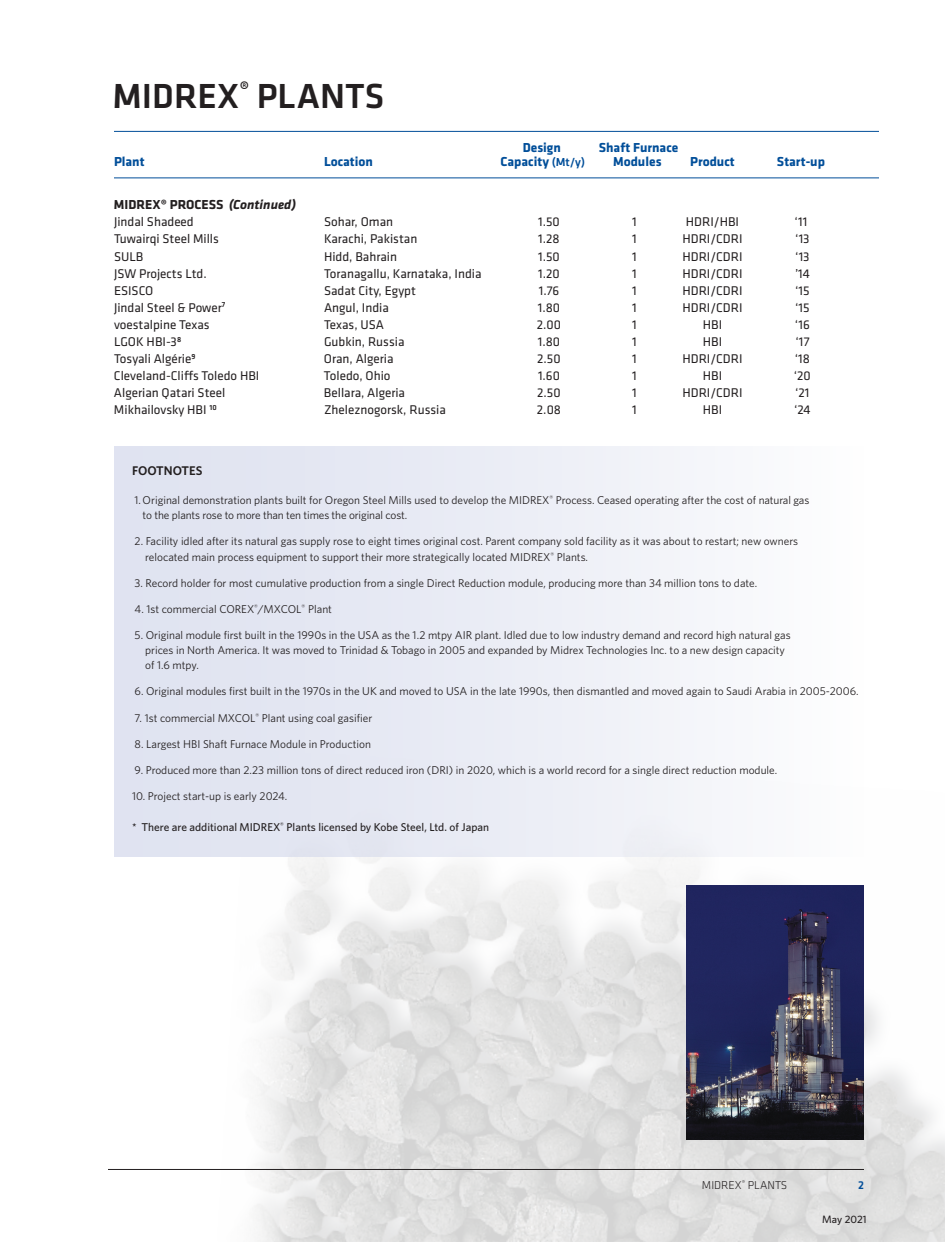
<style>
.page{position:relative;width:945px;height:1242px;background:#fff}
.page>*{position:absolute;margin:0;border:0;box-sizing:border-box;transform-origin:0 0}
.t1{font:500 36.15px "Klavika";color:#231f20}
.t2{font:700 13.5px "Klavika";color:#014e99}
.t3{font:700 13.5px "Klavika";color:#231f20}
.t4{font:13.2px "Klavika";color:#231f20}
.t5{font:600 12.6px "Whitney";color:#231f20}
.t6{font:300 11.85px "Klavika";color:#231f20}
.t7{font:500 11.85px "Klavika";color:#014e99}
.t8{font:11.4px/15.1px "Whitney";color:#231f20}
.t9{font:500 11.4px "Whitney";color:#231f20}
.t10{font:500 10.65px "Whitney";letter-spacing:.005em;color:#231f20}
.s1{font-weight:500;font-size:12px}
.s2{font-style:italic}
</style>
<div class="page">
<img style="left:203px;top:856px;width:742px;height:386px">
<hr style="left:108px;top:1169px;width:756px;height:1px;background:#231f20">
<hr style="left:114px;top:131px;width:765px;height:1px;background:#014e99">
<hr style="left:114px;top:178px;width:765px;height:1px;background:#014e99">
<img style="left:687px;top:886px;width:177px;height:254px">
<div style="left:114px;top:446px;width:750px;height:410px;background:linear-gradient(to right,#dce0ef,#fbfcfd)"></div>
<h1 class="t1" style="left:112px;top:72px;width:273px">MIDREX<sup>®</sup> PLANTS</h1>
<p class="t2" style="left:523px;top:138px;width:40px">Design</p>
<p class="t2" style="left:599px;top:138px;width:81px">Shaft Furnace</p>
<p class="t2" style="left:114px;top:152px;width:32px">Plant</p>
<p class="t2" style="left:324px;top:152px;width:51px">Location</p>
<p class="t2" style="left:501px;top:152px;width:86px">Capacity <span class="s1">(Mt/y)</span></p>
<p class="t2" style="left:613px;top:152px;width:50px">Modules</p>
<p class="t2" style="left:690px;top:152px;width:46px">Product</p>
<p class="t2" style="left:777px;top:152px;width:50px">Start-up</p>
<p class="t3" style="left:114px;top:195px;width:183px">MIDREX® PROCESS <span class="s2">(Continued)</span></p>
<p class="t4" style="left:114px;top:213px;width:81px">Jindal Shadeed</p>
<p class="t4" style="left:324px;top:213px;width:71px">Sohar, Oman</p>
<p class="t4" style="left:538px;top:213px;width:23px">1.50</p>
<p class="t4" style="left:632px;top:213px;width:6px">1</p>
<p class="t4" style="left:686px;top:213px;width:55px">HDRI/HBI</p>
<p class="t4" style="left:795px;top:213px;width:14px">‘11</p>
<p class="t4" style="left:114px;top:230px;width:106px">Tuwairqi Steel Mills</p>
<p class="t4" style="left:324px;top:230px;width:95px">Karachi, Pakistan</p>
<p class="t4" style="left:538px;top:230px;width:23px">1.28</p>
<p class="t4" style="left:632px;top:230px;width:6px">1</p>
<p class="t4" style="left:682px;top:230px;width:62px">HDRI/CDRI</p>
<p class="t4" style="left:795px;top:230px;width:16px">‘13</p>
<p class="t4" style="left:114px;top:248px;width:31px">SULB</p>
<p class="t4" style="left:324px;top:248px;width:75px">Hidd, Bahrain</p>
<p class="t4" style="left:538px;top:248px;width:23px">1.50</p>
<p class="t4" style="left:632px;top:248px;width:6px">1</p>
<p class="t4" style="left:682px;top:248px;width:62px">HDRI/CDRI</p>
<p class="t4" style="left:795px;top:248px;width:16px">‘13</p>
<p class="t4" style="left:114px;top:265px;width:94px">JSW Projects Ltd.</p>
<p class="t4" style="left:324px;top:265px;width:159px">Toranagallu, Karnataka, India</p>
<p class="t4" style="left:538px;top:265px;width:23px">1.20</p>
<p class="t4" style="left:632px;top:265px;width:6px">1</p>
<p class="t4" style="left:682px;top:265px;width:62px">HDRI/CDRI</p>
<p class="t4" style="left:795px;top:265px;width:16px">’14</p>
<p class="t4" style="left:114px;top:282px;width:41px">ESISCO</p>
<p class="t4" style="left:324px;top:282px;width:94px">Sadat City, Egypt</p>
<p class="t4" style="left:539px;top:282px;width:22px">1.76</p>
<p class="t4" style="left:632px;top:282px;width:6px">1</p>
<p class="t4" style="left:682px;top:282px;width:62px">HDRI/CDRI</p>
<p class="t4" style="left:795px;top:282px;width:16px">‘15</p>
<p class="t4" style="left:114px;top:299px;width:113px">Jindal Steel &amp; Power<sup>7</sup></p>
<p class="t4" style="left:324px;top:299px;width:66px">Angul, India</p>
<p class="t4" style="left:538px;top:299px;width:24px">1.80</p>
<p class="t4" style="left:632px;top:299px;width:6px">1</p>
<p class="t4" style="left:682px;top:299px;width:62px">HDRI/CDRI</p>
<p class="t4" style="left:795px;top:299px;width:16px">‘15</p>
<p class="t4" style="left:114px;top:316px;width:97px">voestalpine Texas</p>
<p class="t4" style="left:324px;top:316px;width:62px">Texas, USA</p>
<p class="t4" style="left:537px;top:316px;width:26px">2.00</p>
<p class="t4" style="left:632px;top:316px;width:6px">1</p>
<p class="t4" style="left:703px;top:316px;width:21px">HBI</p>
<p class="t4" style="left:795px;top:316px;width:16px">‘16</p>
<p class="t4" style="left:114px;top:333px;width:69px">LGOK HBI-3<sup>8</sup></p>
<p class="t4" style="left:324px;top:333px;width:82px">Gubkin, Russia</p>
<p class="t4" style="left:538px;top:333px;width:24px">1.80</p>
<p class="t4" style="left:632px;top:333px;width:6px">1</p>
<p class="t4" style="left:703px;top:333px;width:21px">HBI</p>
<p class="t4" style="left:795px;top:333px;width:16px">‘17</p>
<p class="t4" style="left:114px;top:350px;width:83px">Tosyali Algérie<sup>9</sup></p>
<p class="t4" style="left:324px;top:350px;width:71px">Oran, Algeria</p>
<p class="t4" style="left:537px;top:350px;width:25px">2.50</p>
<p class="t4" style="left:632px;top:350px;width:6px">1</p>
<p class="t4" style="left:682px;top:350px;width:62px">HDRI/CDRI</p>
<p class="t4" style="left:795px;top:350px;width:17px">‘18</p>
<p class="t4" style="left:114px;top:367px;width:147px">Cleveland-Cliffs Toledo HBI</p>
<p class="t4" style="left:324px;top:367px;width:68px">Toledo, Ohio</p>
<p class="t4" style="left:538px;top:367px;width:23px">1.60</p>
<p class="t4" style="left:632px;top:367px;width:6px">1</p>
<p class="t4" style="left:703px;top:367px;width:21px">HBI</p>
<p class="t4" style="left:794px;top:367px;width:18px">‘20</p>
<p class="t4" style="left:114px;top:384px;width:113px">Algerian Qatari Steel</p>
<p class="t4" style="left:324px;top:384px;width:83px">Bellara, Algeria</p>
<p class="t4" style="left:537px;top:384px;width:25px">2.50</p>
<p class="t4" style="left:632px;top:384px;width:6px">1</p>
<p class="t4" style="left:682px;top:384px;width:62px">HDRI/CDRI</p>
<p class="t4" style="left:795px;top:384px;width:16px">‘21</p>
<p class="t4" style="left:114px;top:401px;width:104px">Mikhailovsky HBI <sup>10</sup></p>
<p class="t4" style="left:324px;top:401px;width:123px">Zheleznogorsk, Russia</p>
<p class="t4" style="left:537px;top:401px;width:26px">2.08</p>
<p class="t4" style="left:632px;top:401px;width:6px">1</p>
<p class="t4" style="left:703px;top:401px;width:21px">HBI</p>
<p class="t4" style="left:794px;top:401px;width:18px">‘24</p>
<p class="t5" style="left:132px;top:462px;width:72px">FOOTNOTES</p>
<p class="t8" style="left:143px;top:492px;width:668px;text-indent:-8px">1.Original demonstration plants built for Oregon Steel Mills used to develop the MIDREX<sup>®</sup> Process. Ceased operating after the cost of natural gas to the plants rose to more than ten times the original cost.</p>
<p class="t8" style="left:145px;top:534px;width:654px;text-indent:-11px">2. Facility idled after its natural gas supply rose to eight times original cost. Parent company sold facility as it was about to restart; new owners relocated main process equipment to support their more strategically located MIDREX<sup>®</sup> Plants.</p>
<p class="t8" style="left:135px;top:575px;width:624px">3. Record holder for most cumulative production from a single Direct Reduction module, producing more than 34 million tons to date.</p>
<p class="t8" style="left:135px;top:601px;width:199px">4. 1st commercial COREX<sup>®</sup>/MXCOL<sup>®</sup> Plant</p>
<p class="t8" style="left:145px;top:627px;width:647px;text-indent:-11px">5. Original module first built in the 1990s in the USA as the 1.2 mtpy AIR plant. Idled due to low industry demand and record high natural gas prices in North America. It was moved to Trinidad &amp; Tobago in 2005 and expanded by Midrex Technologies Inc. to a new design capacity of 1.6 mtpy.</p>
<p class="t8" style="left:135px;top:684px;width:726px">6. Original modules first built in the 1970s in the UK and moved to USA in the late 1990s, then dismantled and moved again to Saudi Arabia in 2005-2006.</p>
<p class="t8" style="left:135px;top:710px;width:239px">7. 1st commercial MXCOL<sup>®</sup> Plant using coal gasifier</p>
<p class="t8" style="left:135px;top:736px;width:238px">8. Largest HBI Shaft Furnace Module in Production</p>
<p class="t8" style="left:135px;top:762px;width:644px">9. Produced more than 2.23 million tons of direct reduced iron (DRI) in 2020, which is a world record for a single direct reduction module.</p>
<p class="t8" style="left:132px;top:788px;width:157px">10. Project start-up is early 2024.</p>
<p class="t9" style="left:132px;top:819px;width:359px">* There are additional MIDREX<sup>®</sup> Plants licensed by Kobe Steel, Ltd. of Japan</p>
<p class="t6" style="left:702px;top:1178px;width:87px">MIDREX<sup>®</sup> PLANTS</p>
<p class="t7" style="left:858px;top:1177px;width:7px">2</p>
<p class="t10" style="left:822px;top:1212px;width:46px">May 2021</p>
</div>
